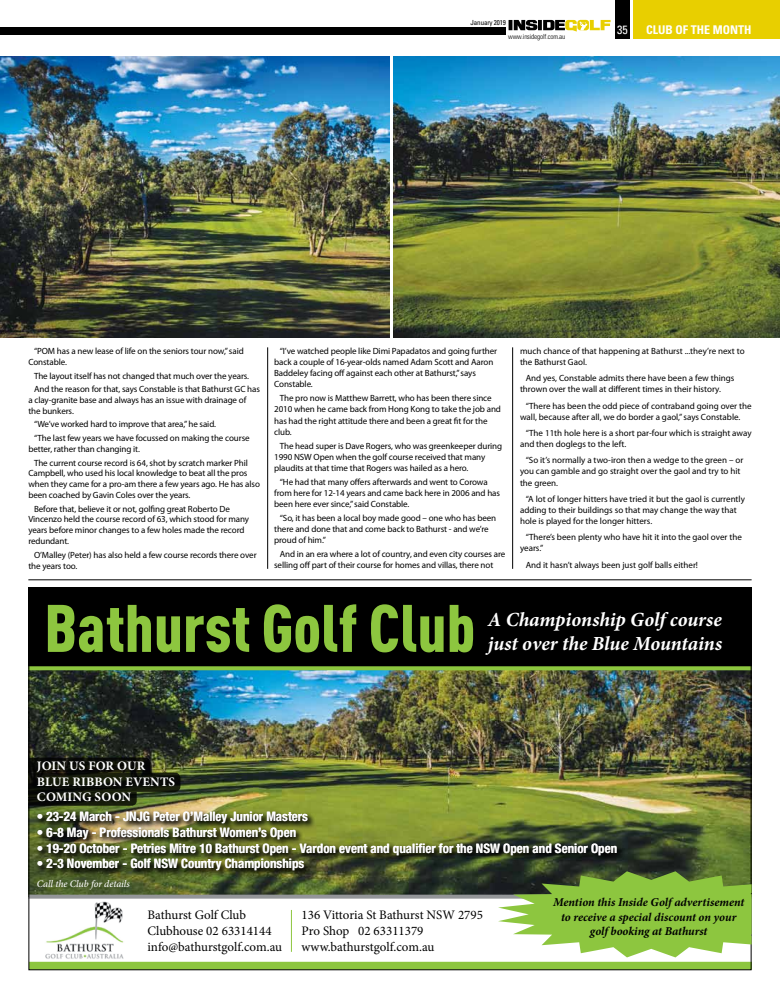
<style>
.page{position:relative;width:780px;height:993px;background:#fff}
.page>*{position:absolute;margin:0;border:0;box-sizing:border-box;transform-origin:0 0}
.t1{font:900 66px "DIN Cond";color:#8dc63f}
.t2{font:italic 700 20px/24px "Minion Pro";letter-spacing:-.005em;color:#fff}
.t3{font:700 condensed 13px "Helvetica Neue LT Std";color:#fff}
.t4{font:13px "Minion Pro";color:#000}
.t5{font:700 13px/15.6px "Minion Pro";letter-spacing:.01em;color:#fff}
.t6{font:italic 700 12px/14.4px "Minion Pro";letter-spacing:-.005em;color:#000;text-align:center}
.t7{font:700 condensed 12px "Univers LT Std";color:#fff}
.t8{font:condensed 12px "Univers LT Std";color:#fff}
.t9{font:italic 500 10px "Minion Pro";letter-spacing:-.005em;color:#fff}
.t10{font:9px/11.1px "Myriad Pro";letter-spacing:-.01em;color:#000}
.t11{font:300 condensed 7px "Univers LT Std";letter-spacing:-.02em;color:#000}
.t12{font:condensed 7px "Univers LT Std";letter-spacing:-.02em;color:#000}
</style>
<div class="page">
<div style="left:615px;top:0;width:14px;height:39px;background:#000"></div>
<div style="left:0;top:27px;width:505px;height:8px;background:#000"></div>
<div style="left:633px;top:0;width:147px;height:39px;background:#e8cf00"></div>
<svg style="left:508px;top:20px;width:102px;height:12px"></svg>
<hr style="left:28px;top:579px;width:723px;height:1px;background:#000">
<img style="left:0;top:57px;width:390px;height:280px">
<img style="left:393px;top:57px;width:387px;height:280px">
<hr style="left:267px;top:347px;width:1px;height:221px;background:#000">
<hr style="left:512px;top:347px;width:1px;height:221px;background:#000">
<img style="left:30px;top:670px;width:719px;height:224px">
<div style="left:28px;top:587px;width:723px;height:81px;background:#000"></div>
<img style="left:41px;top:898px;width:90px;height:61px">
<svg style="left:30px;top:894px;width:468px;height:4px;background:#858986"></svg>
<svg style="left:30px;top:666px;width:719px;height:4px;background:#83b83a"></svg>
<div style="left:29px;top:961px;width:722px;height:8px;background:#8dc63f"></div>
<svg style="left:498px;top:871px;width:253px;height:86px"></svg>
<hr style="left:291px;top:909px;width:1px;height:42px;background:#8dc63f">
<svg style="left:28px;top:757px;width:152px;height:48px;background:#1a1e0f"></svg>
<svg style="left:36px;top:809px;width:589px;height:69px;background:#505a27"></svg>
<p class="t12" style="left:470px;top:18px;width:37px">January 2019</p>
<p class="t11" style="left:508px;top:32px;width:59px">www.insidegolf.com.au</p>
<h3 class="t8" style="left:617px;top:22px;width:12px">35</h3>
<h3 class="t7" style="left:646px;top:22px;width:107px">CLUB OF THE MONTH</h3>
<p class="t10" style="left:28px;top:345px;width:217px;line-height:10.8px;text-indent:6px">“POM has a new lease of life on the seniors tour now,” said<br>Constable.</p>
<p class="t10" style="left:34px;top:368px;width:227px;line-height:13.6px">The layout itself has not changed that much over the years.<br>And the reason for that, says Constable is that Bathurst GC has</p>
<p class="t10" style="left:28px;top:394px;width:219px;line-height:10.8px">a clay-granite base and always has an issue with drainage of the bunkers.</p>
<p class="t10" style="left:34px;top:417px;width:217px;line-height:13.6px">“We’ve worked hard to improve that area,” he said.<br>“The last few years we have focussed on making the course</p>
<p class="t10" style="left:34px;top:442px;width:215px;line-height:13.6px;text-indent:-6px">better, rather than changing it.<br>The current course record is 64, shot by scratch marker Phil</p>
<p class="t10" style="left:28px;top:467px;width:233px;line-height:10.8px">Campbell, who used his local knowledge to beat all the pros when they came for a pro-am there a few years ago. He has also been coached by Gavin Coles over the years.</p>
<p class="t10" style="left:28px;top:503px;width:222px;line-height:10.8px;text-indent:6px">Before that, believe it or not, golfing great Roberto De Vincenzo held the course record of 63, which stood for many years before minor changes to a few holes made the record redundant.</p>
<p class="t10" style="left:28px;top:549px;width:230px;line-height:10.8px;text-indent:6px">O’Malley (Peter) has also held a few course records there over the years too.</p>
<p class="t10" style="left:274px;top:345px;width:224px;text-indent:6px">“I’ve watched people like Dimi Papadatos and going further back a couple of 16-year-olds named Adam Scott and Aaron Baddeley facing off against each other at Bathurst,” says Constable.</p>
<p class="t10" style="left:274px;top:392px;width:228px;text-indent:6px">The pro now is Matthew Barrett, who has been there since 2010 when he came back from Hong Kong to take the job and has had the right attitude there and been a great fit for the club.</p>
<p class="t10" style="left:274px;top:440px;width:229px;text-indent:6px">The head super is Dave Rogers, who was greenkeeper during<br>1990 NSW Open when the golf course received that many plaudits at that time that Rogers was hailed as a hero.</p>
<p class="t10" style="left:274px;top:476px;width:227px;text-indent:6px">“He had that many offers afterwards and went to Corowa from here for 12-14 years and came back here in 2006 and has been here ever since,” said Constable.</p>
<p class="t10" style="left:274px;top:512px;width:223px;text-indent:6px">“So, it has been a local boy made good – one who has been there and done that and come back to Bathurst - and we’re proud of him.”</p>
<p class="t10" style="left:274px;top:548px;width:233px;text-indent:6px">And in an era where a lot of country, and even city courses are selling off part of their course for homes and villas, there not</p>
<p class="t10" style="left:520px;top:345px;width:226px">much chance of that happening at Bathurst ...they’re next to the Bathurst Gaol.</p>
<p class="t10" style="left:520px;top:372px;width:216px;text-indent:6px">And yes, Constable admits there have been a few things thrown over the wall at different times in their history.</p>
<p class="t10" style="left:520px;top:400px;width:233px;text-indent:6px">“There has been the odd piece of contraband going over the wall, because after all, we do border a gaol,” says Constable.</p>
<p class="t10" style="left:520px;top:427px;width:233px;text-indent:6px">“The 11th hole here is a short par-four which is straight away and then doglegs to the left.</p>
<p class="t10" style="left:520px;top:454px;width:225px;text-indent:6px">“So it’s normally a two-iron then a wedge to the green – or you can gamble and go straight over the gaol and try to hit the green.</p>
<p class="t10" style="left:520px;top:493px;width:226px;text-indent:6px">“A lot of longer hitters have tried it but the gaol is currently adding to their buildings so that may change the way that hole is played for the longer hitters.</p>
<p class="t10" style="left:520px;top:531px;width:223px;text-indent:6px">“There’s been plenty who have hit it into the gaol over the years.”</p>
<p class="t10" style="left:525px;top:558px;width:174px">And it hasn’t always been just golf balls either!</p>
<h1 class="t1" style="left:44px;top:586px;width:432px">Bathurst Golf Club</h1>
<h2 class="t2" style="left:488px;top:607px;width:236px">A Championship Golf course just over the Blue Mountains</h2>
<h3 class="t5" style="left:37px;top:757px;width:140px">JOIN US FOR OUR<br>BLUE RIBBON EVENTS<br>COMING SOON</h3>
<h3 class="t3" style="left:37px;top:808px;width:272px">• 23-24 March - JNJG Peter O’Malley Junior Masters</h3>
<h3 class="t3" style="left:37px;top:824px;width:261px">• 6-8 May - Professionals Bathurst Women’s Open</h3>
<h3 class="t3" style="left:37px;top:839px;width:582px">• 19-20 October - Petries Mitre 10 Bathurst Open - Vardon event and qualifier for the NSW Open and Senior Open</h3>
<h3 class="t3" style="left:37px;top:855px;width:269px">• 2-3 November - Golf NSW Country Championships</h3>
<p class="t9" style="left:37px;top:876px;width:95px">Call the Club for details</p>
<h3 class="t4" style="left:147px;top:906px;width:100px">Bathurst Golf Club</h3>
<h3 class="t4" style="left:301px;top:906px;width:183px">136 Vittoria St Bathurst NSW 2795</h3>
<h3 class="t4" style="left:147px;top:921px;width:126px">Clubhouse 02 63314144</h3>
<h3 class="t4" style="left:301px;top:921px;width:123px">Pro Shop 02 63311379</h3>
<h3 class="t4" style="left:147px;top:937px;width:136px">info@bathurstgolf.com.au</h3>
<h3 class="t4" style="left:301px;top:937px;width:134px">www.bathurstgolf.com.au</h3>
<h3 class="t6" style="left:553px;top:894px;width:193px">Mention this Inside Golf advertisement to receive a special discount on your golf booking at Bathurst</h3>
</div>
